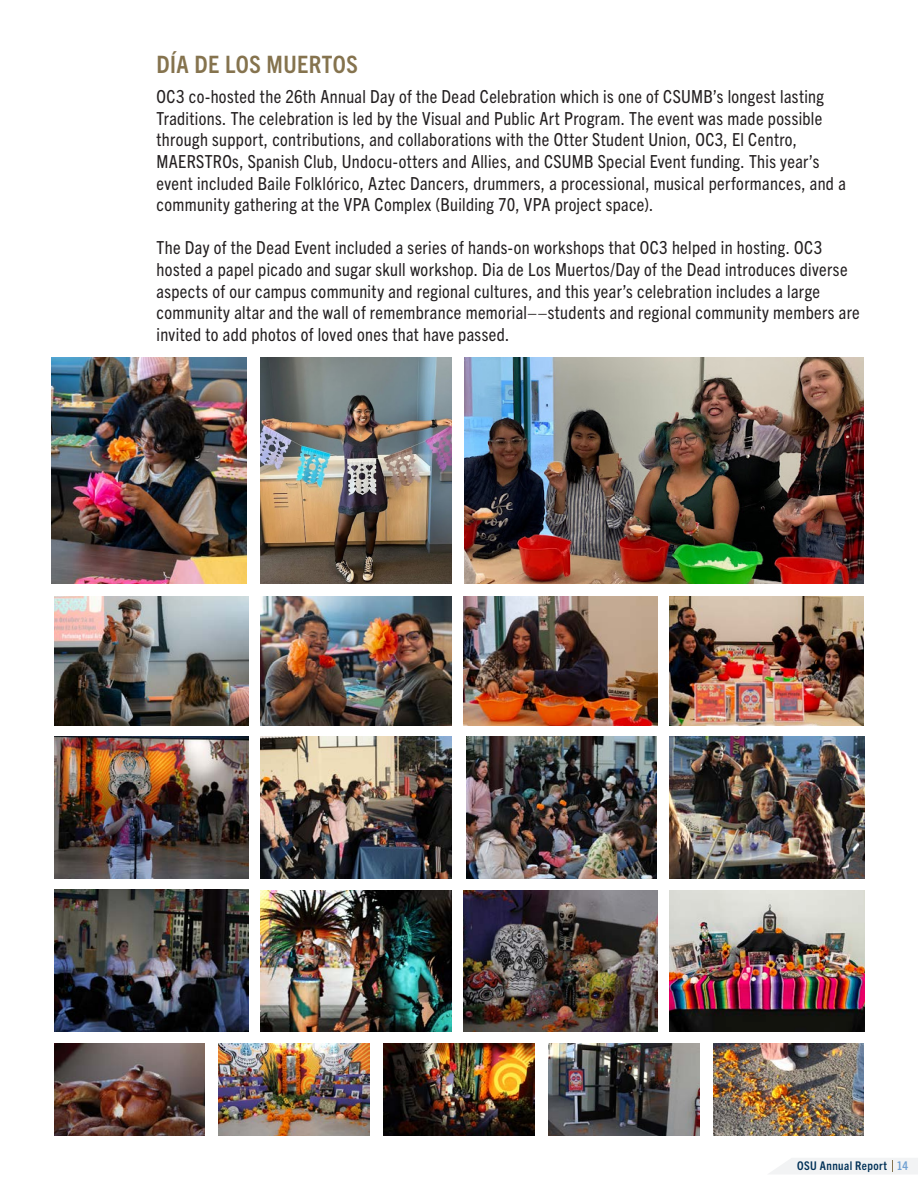
<style>
.page{position:relative;width:918px;height:1188px;background:#fff}
.page>*{position:absolute;margin:0;border:0;box-sizing:border-box;transform-origin:0 0}
.t1{font:700 condensed 24px "Trade Gothic Next LT Pro";letter-spacing:.02em;color:#85734e}
.t2{font:condensed 18px/21.6px "Trade Gothic Next LT Pro";letter-spacing:.02em;color:#231f20}
.t3{font:700 condensed 12px "Trade Gothic Next LT Pro";letter-spacing:.035em;color:#003057}
.s1{color:#71a1d2}
</style>
<div class="page">
<svg style="left:769px;top:1158px;width:149px;height:16px"></svg>
<img style="left:466px;top:737px;width:190px;height:141px">
<img style="left:261px;top:890px;width:190px;height:142px">
<img style="left:464px;top:357px;width:400px;height:226px">
<img style="left:463px;top:596px;width:195px;height:129px">
<img style="left:54px;top:596px;width:195px;height:129px">
<img style="left:669px;top:596px;width:195px;height:129px">
<img style="left:261px;top:596px;width:190px;height:129px">
<img style="left:261px;top:357px;width:190px;height:226px">
<img style="left:52px;top:357px;width:194px;height:226px">
<img style="left:670px;top:737px;width:195px;height:141px">
<img style="left:463px;top:890px;width:195px;height:142px">
<img style="left:54px;top:737px;width:195px;height:141px">
<img style="left:54px;top:890px;width:195px;height:141px">
<img style="left:670px;top:890px;width:194px;height:142px">
<img style="left:261px;top:737px;width:190px;height:141px">
<img style="left:713px;top:1044px;width:151px;height:92px">
<img style="left:549px;top:1044px;width:150px;height:92px">
<img style="left:219px;top:1044px;width:150px;height:92px">
<img style="left:384px;top:1044px;width:151px;height:92px">
<img style="left:54px;top:1044px;width:151px;height:92px">
<p class="t1" style="left:157px;top:47px;width:203px">DÍA DE LOS MUERTOS</p>
<p class="t2" style="left:157px;top:85px;width:691px">OC3 co-hosted the 26th Annual Day of the Dead Celebration which is one of CSUMB’s longest lasting Traditions. The celebration is led by the Visual and Public Art Program. The event was made possible through support, contributions, and collaborations with the Otter Student Union, OC3, El Centro, MAERSTROs, Spanish Club, Undocu-otters and Allies, and CSUMB Special Event funding. This year’s event included Baile Folklórico, Aztec Dancers, drummers, a processional, musical performances, and a community gathering at the VPA Complex (Building 70, VPA project space).</p>
<p class="t2" style="left:157px;top:236px;width:705px">The Day of the Dead Event included a series of hands-on workshops that OC3 helped in hosting. OC3 hosted a papel picado and sugar skull workshop. Dia de Los Muertos/Day of the Dead introduces diverse aspects of our campus community and regional cultures, and this year’s celebration includes a large community altar and the wall of remembrance memorial––students and regional community members are invited to add photos of loved ones that have passed.</p>
<p class="t3" style="left:797px;top:1158px;width:112px">OSU Annual Report <span class="s1">14</span></p>
</div>
